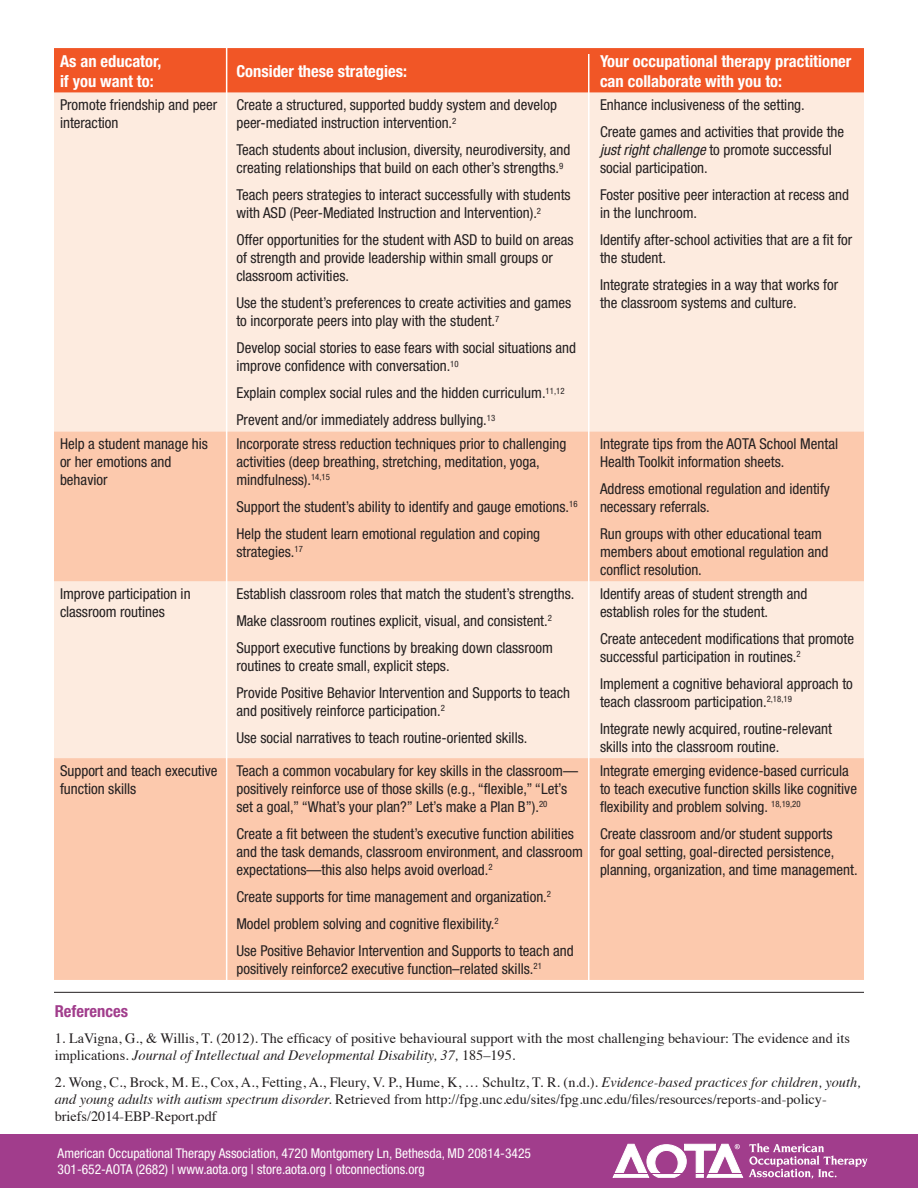
<style>
.page{position:relative;width:918px;height:1188px;background:#fff}
.page>*{position:absolute;margin:0;border:0;box-sizing:border-box;transform-origin:0 0}
.t1{font:700 condensed 16.5px/19.8px "Helvetica Neue";color:#fff}
.t2{font:700 condensed 16.5px "Helvetica Neue";color:#a13d8c}
.t3{font:condensed 15px/18px "Helvetica Neue";color:#231f20}
.t4{font:14.25px/17.2px "Times";color:#231f20}
.t5{font:condensed 13.5px/16.2px "Helvetica Neue";color:#fff}
.s1{font-style:italic}
</style>
<div class="page">
<div style="left:54px;top:48px;width:810px;height:45px;background:#f15626"></div>
<div style="left:54px;top:93px;width:810px;height:338px;background:#fdebdf"></div>
<svg style="left:54px;top:431px;width:810px;height:549px;background:#fcd4bd"></svg>
<hr style="left:226px;top:44px;width:1px;height:941px;background:#fff">
<hr style="left:588px;top:54px;width:2px;height:941px;background:#fff">
<hr style="left:54px;top:992px;width:810px;height:1px;background:#231f20">
<div style="left:0;top:1134px;width:918px;height:54px;background:#a13d8c"></div>
<svg style="left:613px;top:1143px;width:255px;height:36px"></svg>
<p class="t1" style="left:60px;top:51px;width:103px">As an educator, if you want to:</p>
<p class="t1" style="left:236px;top:61px;width:172px">Consider these strategies:</p>
<p class="t1" style="left:600px;top:51px;width:253px">Your occupational therapy practitioner can collaborate with you to:</p>
<p class="t3" style="left:60px;top:96px;width:159px">Promote friendship and peer interaction</p>
<p class="t3" style="left:236px;top:96px;width:322px">Create a structured, supported buddy system and develop peer-mediated instruction intervention.<sup>2</sup></p>
<p class="t3" style="left:236px;top:141px;width:335px">Teach students about inclusion, diversity, neurodiversity, and creating relationships that build on each other’s strengths.<sup>9</sup></p>
<p class="t3" style="left:236px;top:186px;width:336px">Teach peers strategies to interact successfully with students with ASD (Peer-Mediated Instruction and Intervention).<sup>2</sup></p>
<p class="t3" style="left:236px;top:231px;width:339px">Offer opportunities for the student with ASD to build on areas of strength and provide leadership within small groups or classroom activities.</p>
<p class="t3" style="left:236px;top:294px;width:336px">Use the student’s preferences to create activities and games to incorporate peers into play with the student.<sup>7</sup></p>
<p class="t3" style="left:236px;top:339px;width:341px">Develop social stories to ease fears with social situations and improve confidence with conversation.<sup>10</sup></p>
<p class="t3" style="left:236px;top:384px;width:330px">Explain complex social rules and the hidden curriculum.<sup>11,12</sup></p>
<p class="t3" style="left:236px;top:411px;width:260px">Prevent and/or immediately address bullying.<sup>13</sup></p>
<p class="t3" style="left:600px;top:96px;width:206px">Enhance inclusiveness of the setting.</p>
<p class="t3" style="left:600px;top:123px;width:246px">Create games and activities that provide the <span class="s1">just right challenge</span> to promote successful social participation.</p>
<p class="t3" style="left:600px;top:186px;width:251px">Foster positive peer interaction at recess and in the lunchroom.</p>
<p class="t3" style="left:600px;top:231px;width:254px">Identify after-school activities that are a fit for the student.</p>
<p class="t3" style="left:600px;top:276px;width:240px">Integrate strategies in a way that works for the classroom systems and culture.</p>
<p class="t3" style="left:60px;top:435px;width:150px">Help a student manage his or her emotions and</p>
<p class="t3" style="left:60px;top:471px;width:49px">behavior</p>
<p class="t3" style="left:236px;top:435px;width:331px">Incorporate stress reduction techniques prior to challenging activities (deep breathing, stretching, meditation, yoga, mindfulness).<sup>14,15</sup></p>
<p class="t3" style="left:236px;top:498px;width:343px">Support the student’s ability to identify and gauge emotions.<sup>16</sup></p>
<p class="t3" style="left:236px;top:525px;width:305px">Help the student learn emotional regulation and coping strategies.<sup>17</sup></p>
<p class="t3" style="left:60px;top:585px;width:132px">Improve participation in classroom routines</p>
<p class="t3" style="left:236px;top:585px;width:340px">Establish classroom roles that match the student’s strengths.</p>
<p class="t3" style="left:236px;top:612px;width:317px">Make classroom routines explicit, visual, and consistent.<sup>2</sup></p>
<p class="t3" style="left:236px;top:639px;width:318px">Support executive functions by breaking down classroom routines to create small, explicit steps.</p>
<p class="t3" style="left:236px;top:684px;width:335px">Provide Positive Behavior Intervention and Supports to teach and positively reinforce participation.<sup>2</sup></p>
<p class="t3" style="left:236px;top:729px;width:293px">Use social narratives to teach routine-oriented skills.</p>
<p class="t3" style="left:60px;top:762px;width:159px">Support and teach executive function skills</p>
<p class="t3" style="left:236px;top:762px;width:343px">Teach a common vocabulary for key skills in the classroom— positively reinforce use of those skills (e.g., “flexible,” “Let’s set a goal,” “What’s your plan?” Let’s make a Plan B”).<sup>20</sup></p>
<p class="t3" style="left:236px;top:825px;width:348px">Create a fit between the student’s executive function abilities and the task demands, classroom environment, and classroom expectations—this also helps avoid overload.<sup>2</sup></p>
<p class="t3" style="left:236px;top:888px;width:316px">Create supports for time management and organization.<sup>2</sup></p>
<p class="t3" style="left:236px;top:915px;width:264px">Model problem solving and cognitive flexibility.<sup>2</sup></p>
<p class="t3" style="left:236px;top:942px;width:339px">Use Positive Behavior Intervention and Supports to teach and positively reinforce2 executive function–related skills.<sup>21</sup></p>
<p class="t3" style="left:600px;top:435px;width:240px">Integrate tips from the AOTA School Mental<br>Health Toolkit information sheets.</p>
<p class="t3" style="left:600px;top:480px;width:232px">Address emotional regulation and identify necessary referrals.</p>
<p class="t3" style="left:600px;top:525px;width:230px">Run groups with other educational team members about emotional regulation and conflict resolution.</p>
<p class="t3" style="left:600px;top:585px;width:209px">Identify areas of student strength and establish roles for the student.</p>
<p class="t3" style="left:600px;top:630px;width:256px">Create antecedent modifications that promote successful participation in routines.<sup>2</sup></p>
<p class="t3" style="left:600px;top:675px;width:254px">Implement a cognitive behavioral approach to teach classroom participation.<sup>2,18,19</sup></p>
<p class="t3" style="left:600px;top:720px;width:233px">Integrate newly acquired, routine-relevant skills into the classroom routine.</p>
<p class="t3" style="left:600px;top:762px;width:259px">Integrate emerging evidence-based curricula to teach executive function skills like cognitive flexibility and problem solving. <sup>18,19,20</sup></p>
<p class="t3" style="left:600px;top:825px;width:259px">Create classroom and/or student supports<br>for goal setting, goal-directed persistence, planning, organization, and time management.</p>
<p class="t2" style="left:55px;top:1001px;width:75px">References</p>
<p class="t4" style="left:55px;top:1029px;width:797px">1. LaVigna, G., &amp; Willis, T. (2012). The efficacy of positive behavioural support with the most challenging behaviour: The evidence and its implications. <span class="s1">Journal of Intellectual and Developmental Disability, 37,</span> 185–195.</p>
<p class="t4" style="left:55px;top:1072px;width:807px">2. Wong, C., Brock, M. E., Cox, A., Fetting, A., Fleury, V. P., Hume, K, … Schultz, T. R. (n.d.). <span class="s1">Evidence-based practices for children, youth, and young adults with autism spectrum disorder.</span> Retrieved from http://fpg.unc.edu/sites/fpg.unc.edu/files/resources/reports-and-policy&shy;briefs/2014-EBP-Report.pdf</p>
<p class="t5" style="left:58px;top:1145px;width:475px">American Occupational Therapy Association, 4720 Montgomery Ln, Bethesda, MD 20814-3425<br>301-652-AOTA (2682) | www.aota.org | store.aota.org | otconnections.org</p>
</div>
